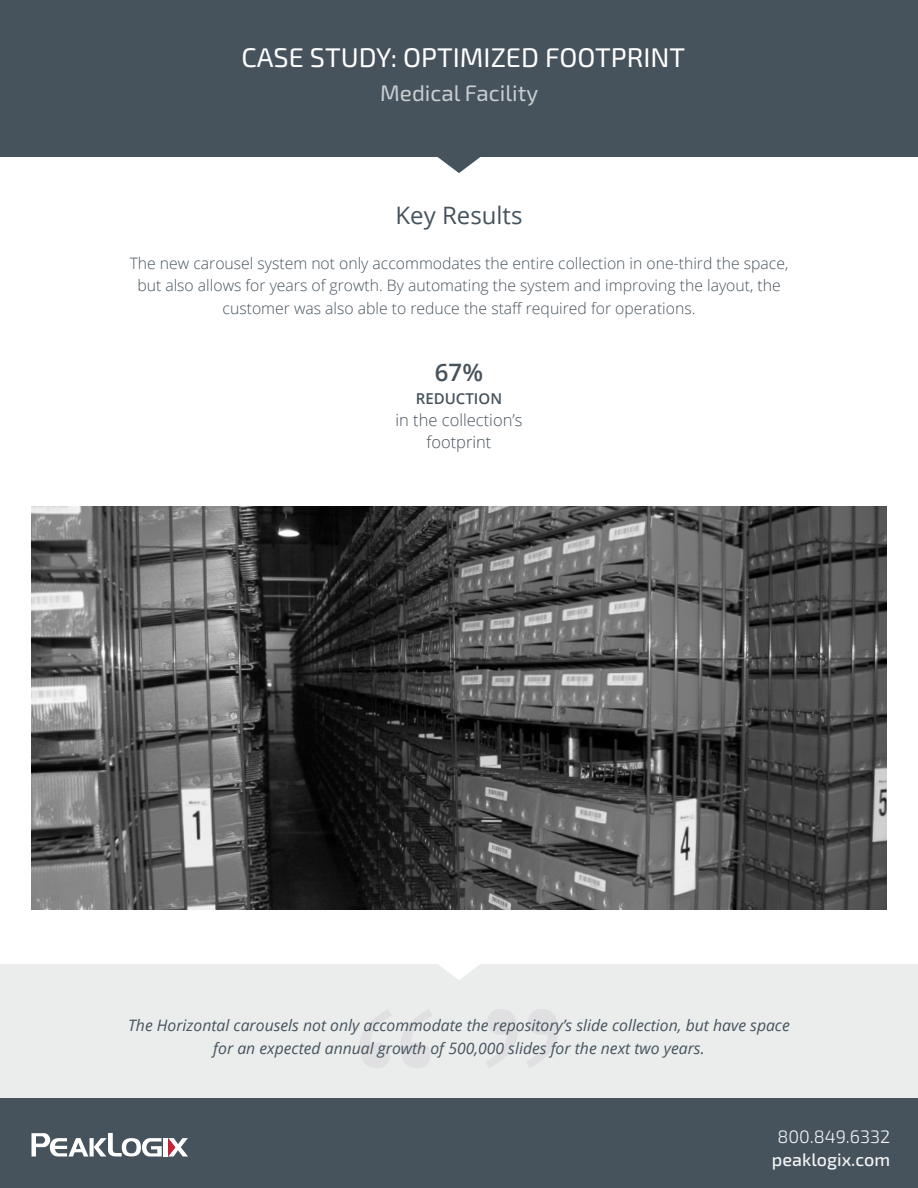
<style>
.page{position:relative;width:918px;height:1188px;background:#fff}
.page>*{position:absolute;margin:0;border:0;box-sizing:border-box;transform-origin:0 0}
.t1{font:27px "Exo 2";color:#fff}
.t2{font:24px "Open Sans";color:#46535d}
.t3{font:600 24px "Open Sans";color:#46535d}
.t4{font:22.5px "Exo 2";color:#c9ced1}
.t5{font:500 18px "Exo 2";color:#f4f5f5}
.t6{font:300 18px "Exo 2";color:#f4f5f5}
.t7{font:300 16.5px/22.4px "Open Sans";color:#46535d;text-align:center}
.t8{font:300 15.75px/22.4px "Open Sans";color:#46535d;text-align:center}
.t9{font:italic 15.75px/22.4px "Open Sans";color:#46535d;text-align:center}
.t10{font:600 15px "Open Sans";color:#46535d}
</style>
<div class="page">
<svg style="left:437px;top:157px;width:44px;height:16px"></svg>
<div style="left:0;top:0;width:918px;height:157px;background:#46535d"></div>
<img style="left:32px;top:506px;width:855px;height:404px">
<div style="left:0;top:964px;width:918px;height:157px;background:#ebeded"></div>
<svg style="left:360px;top:1009px;width:72px;height:59px"></svg>
<svg style="left:486px;top:1009px;width:72px;height:59px"></svg>
<svg style="left:438px;top:964px;width:42px;height:16px"></svg>
<div style="left:0;top:1098px;width:918px;height:90px;background:#46535d"></div>
<svg style="left:32px;top:1133px;width:130px;height:24px"></svg>
<div style="left:163px;top:1138px;width:5px;height:18px;background:#fff"></div>
<svg style="left:168px;top:1138px;width:20px;height:18px"></svg>
<p class="t1" style="left:241px;top:42px;width:445px">CASE STUDY: OPTIMIZED FOOTPRINT</p>
<p class="t4" style="left:380px;top:80px;width:160px">Medical Facility</p>
<p class="t2" style="left:396px;top:199px;width:129px">Key Results</p>
<p class="t8" style="left:130px;top:252px;width:660px">The new carousel system not only accommodates the entire collection in one-third the space, but also allows for years of growth. By automating the system and improving the layout, the customer was also able to reduce the staff required for operations.</p>
<p class="t3" style="left:435px;top:356px;width:50px">67%</p>
<p class="t10" style="left:416px;top:388px;width:88px">REDUCTION</p>
<p class="t7" style="left:396px;top:408px;width:128px">in the collection’s footprint</p>
<p class="t9" style="left:128px;top:1014px;width:663px">The Horizontal carousels not only accommodate the repository’s slide collection, but have space for an expected annual growth of 500,000 slides for the next two years.</p>
<p class="t6" style="left:777px;top:1127px;width:114px">800.849.6332</p>
<p class="t5" style="left:772px;top:1149px;width:120px">peaklogix.com</p>
</div>
